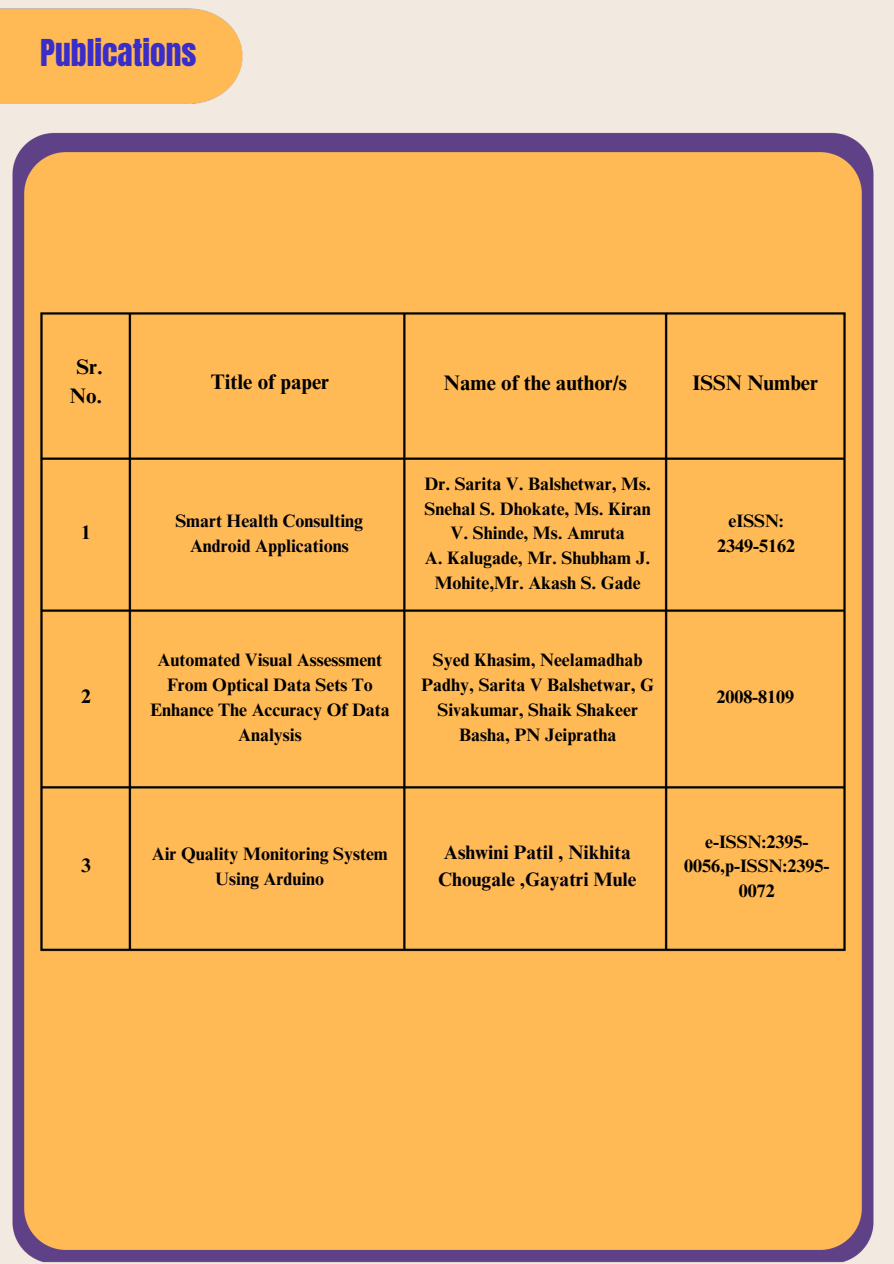
<style>
.page{position:relative;width:894px;height:1264px;background:#fff}
.page>*{position:absolute;margin:0;border:0;box-sizing:border-box;transform-origin:0 0}
.t1{font:31.5px "Anton";color:#3a2dc8}
.t2{font:700 21px/28.2px "Times NRMT Pro";color:#000;text-align:center}
.t3{font:700 19.5px/27px "Times NRMT Pro";color:#00000b}
.t4{font:700 19.5px "Times NRMT Pro";color:#000}
.t5{font:700 18px/24.8px "Times NRMT Pro";color:#000;text-align:center}
.t6{font:700 18px/24.8px "Times NRMT Pro";color:#00000b;text-align:center}
</style>
<div class="page">
<div style="left:0;top:0;width:893px;height:1263px;background:#f2e9e1"></div>
<img style="left:0;top:8px;width:243px;height:96px">
<img style="left:12px;top:132px;width:862px;height:1131px">
<p class="t1" style="left:40px;top:30px;width:158px">Publications</p>
<p class="t2" style="left:70px;top:356px;width:35px">Sr.<br>No.</p>
<p class="t2" style="left:211px;top:370px;width:120px">Title of paper</p>
<p class="t2" style="left:443px;top:371px;width:184px">Name of the author/s</p>
<p class="t2" style="left:692px;top:371px;width:127px">ISSN Number</p>
<p class="t4" style="left:81px;top:525px;width:11px">1</p>
<p class="t4" style="left:81px;top:689px;width:11px">2</p>
<p class="t4" style="left:81px;top:858px;width:11px">3</p>
<p class="t6" style="left:175px;top:510px;width:189px">Smart Health Consulting<br>Android Applications</p>
<h2 class="t5" style="left:424px;top:473px;width:228px">Dr. Sarita V. Balshetwar, Ms.<br>Snehal S. Dhokate, Ms. Kiran<br>V. Shinde, Ms. Amruta<br>A. Kalugade, Mr. Shubham J.<br>Mohite,Mr. Akash S. Gade</h2>
<p class="t5" style="left:150px;top:650px;width:241px">Automated Visual Assessment<br>From Optical Data Sets To<br>Enhance The Accuracy Of Data<br>Analysis</p>
<p class="t5" style="left:421px;top:650px;width:234px">Syed Khasim, Neelamadhab<br>Padhy, Sarita V Balshetwar, G<br>Sivakumar, Shaik Shakeer<br>Basha, PN Jeipratha</p>
<p class="t5" style="left:717px;top:510px;width:79px">eISSN:<br>2349-5162</p>
<p class="t5" style="left:716px;top:687px;width:79px">2008-8109</p>
<h2 class="t6" style="left:152px;top:843px;width:237px">Air Quality Monitoring System<br>Using Arduino</h2>
<p class="t3" style="left:438px;top:841px;width:200px">Ashwini Patil , Nikhita<br>Chougale ,Gayatri Mule</p>
<h2 class="t5" style="left:684px;top:831px;width:147px">e-ISSN:2395-<br>0056,p-ISSN:2395-<br>0072</h2>
</div>
